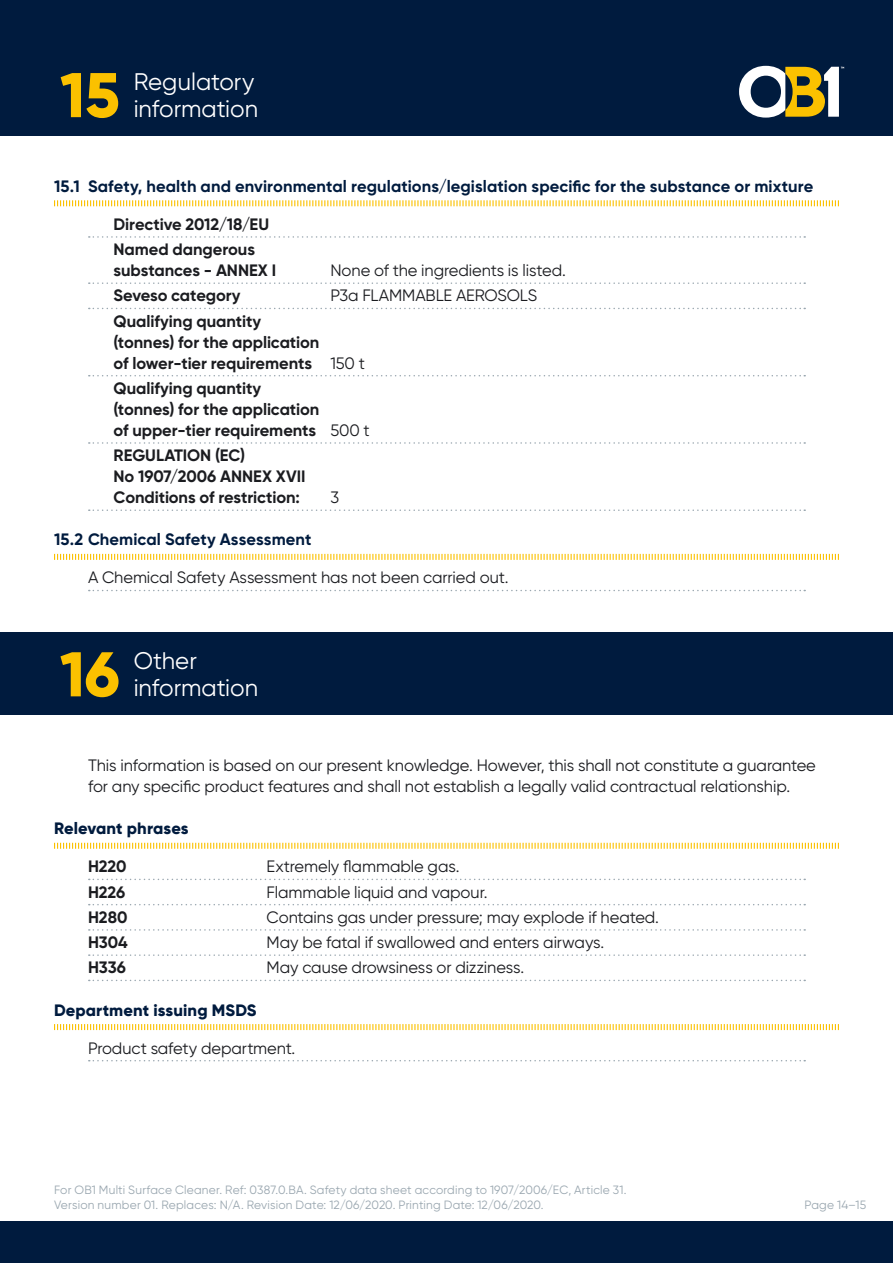
<style>
.page{position:relative;width:893px;height:1263px;background:#fff}
.page>*{position:absolute;margin:0;border:0;box-sizing:border-box;transform-origin:0 0}
.Section_Number{font:800 63px "Gilroy";color:#fbc100}
.Main_Section{font:24px/27px "Gilroy";color:#fff}
.Subset{font:16.5px/21px "Gilroy";letter-spacing:-.005em;color:#1b1c20}
.Subset-2{font:700 16.5px/21px "Gilroy";letter-spacing:-.005em;color:#1b1c20}
.Section{font:700 16.5px "Gilroy";letter-spacing:.005em;color:#001b3e}
.Section-2{font:800 16.5px "Gilroy";letter-spacing:.005em;color:#001b3e}
.t1{font:12px/15px "Gilroy";letter-spacing:.015em;color:#9aa7b0}
.s1{font-weight:400}
</style>
<div class="page">
<div style="left:0;top:0;width:893px;height:136px;background:#001b3e"></div>
<div style="left:0;top:1222px;width:893px;height:41px;background:#001b3e"></div>
<svg style="left:739px;top:66px;width:105px;height:52px"></svg>
<svg style="left:54px;top:200px;width:785px;height:7px"></svg>
<svg style="left:89px;top:236px;width:716px;height:2px"></svg>
<svg style="left:89px;top:282px;width:716px;height:2px"></svg>
<svg style="left:89px;top:308px;width:716px;height:1px"></svg>
<svg style="left:89px;top:375px;width:716px;height:1px"></svg>
<svg style="left:89px;top:442px;width:716px;height:2px"></svg>
<svg style="left:89px;top:509px;width:716px;height:2px"></svg>
<svg style="left:54px;top:553px;width:785px;height:7px"></svg>
<svg style="left:89px;top:590px;width:716px;height:1px"></svg>
<svg style="left:54px;top:842px;width:785px;height:7px"></svg>
<svg style="left:89px;top:879px;width:716px;height:1px"></svg>
<svg style="left:89px;top:904px;width:716px;height:1px"></svg>
<svg style="left:89px;top:929px;width:716px;height:2px"></svg>
<svg style="left:89px;top:954px;width:716px;height:2px"></svg>
<svg style="left:89px;top:980px;width:716px;height:1px"></svg>
<svg style="left:54px;top:1024px;width:785px;height:7px"></svg>
<svg style="left:89px;top:1060px;width:716px;height:1px"></svg>
<div style="left:0;top:632px;width:893px;height:83px;background:#001b3e"></div>
<p class="Section_Number" style="left:60px;top:55px;width:61px">15</p>
<p class="Main_Section" style="left:134px;top:68px;width:126px">Regulatory information</p>
<p class="Section" style="left:54px;top:176px;width:761px">15.1 Safety, health and environmental regulations/legislation specific for the substance or mixture</p>
<p class="Subset-2" style="left:114px;top:213px;width:157px">Directive 2012/18/EU</p>
<p class="Subset-2" style="left:114px;top:239px;width:164px">Named dangerous substances - ANNEX I</p>
<p class="Subset" style="left:330px;top:260px;width:237px">None of the ingredients is listed.</p>
<p class="Subset-2" style="left:114px;top:285px;width:129px">Seveso category</p>
<p class="Subset" style="left:330px;top:285px;width:208px">P3a FLAMMABLE AEROSOLS</p>
<p class="Subset-2" style="left:114px;top:310px;width:253px">Qualifying quantity<br>(tonnes) for the application<br>of lower-tier requirements <span class="s1">150 t</span></p>
<p class="Subset-2" style="left:114px;top:377px;width:258px">Qualifying quantity<br>(tonnes) for the application<br>of upper-tier requirements <span class="s1">500 t</span></p>
<p class="Subset-2" style="left:114px;top:445px;width:194px">REGULATION (EC)<br>No 1907/2006 ANNEX XVII<br>Conditions of restriction:</p>
<p class="Subset" style="left:330px;top:487px;width:10px">3</p>
<p class="Section" style="left:54px;top:529px;width:259px">15.2 Chemical Safety Assessment</p>
<p class="Subset" style="left:88px;top:567px;width:422px">A Chemical Safety Assessment has not been carried out.</p>
<p class="Section_Number" style="left:60px;top:635px;width:61px">16</p>
<p class="Main_Section" style="left:134px;top:647px;width:65px">Other</p>
<p class="Main_Section" style="left:134px;top:674px;width:126px">information</p>
<p class="Subset" style="left:88px;top:754px;width:729px">This information is based on our present knowledge. However, this shall not constitute a guarantee for any specific product features and shall not establish a legally valid contractual relationship.</p>
<p class="Section-2" style="left:54px;top:818px;width:136px">Relevant phrases</p>
<p class="Subset-2" style="left:88px;top:856px;width:40px">H220</p>
<p class="Subset" style="left:267px;top:856px;width:194px">Extremely flammable gas.</p>
<p class="Subset-2" style="left:88px;top:881px;width:39px">H226</p>
<p class="Subset" style="left:267px;top:881px;width:222px">Flammable liquid and vapour.</p>
<p class="Subset-2" style="left:88px;top:906px;width:41px">H280</p>
<p class="Subset" style="left:267px;top:906px;width:394px">Contains gas under pressure; may explode if heated.</p>
<p class="Subset-2" style="left:88px;top:932px;width:41px">H304</p>
<p class="Subset" style="left:267px;top:931px;width:339px">May be fatal if swallowed and enters airways.</p>
<p class="Subset-2" style="left:88px;top:957px;width:39px">H336</p>
<p class="Subset" style="left:267px;top:957px;width:259px">May cause drowsiness or dizziness.</p>
<p class="Section-2" style="left:54px;top:999px;width:204px">Department issuing MSDS</p>
<p class="Subset" style="left:88px;top:1037px;width:209px">Product safety department.</p>
<p class="t1" style="left:54px;top:1182px;width:574px">For OB1 Multi Surface Cleaner. Ref: 0387.0.BA. Safety data sheet according to 1907/2006/EC, Article 31.<br>Version number 01. Replaces: N/A. Revision Date: 12/06/2020. Printing Date: 12/06/2020.</p>
<p class="t1" style="left:804px;top:1197px;width:63px">Page 14–15</p>
</div>
